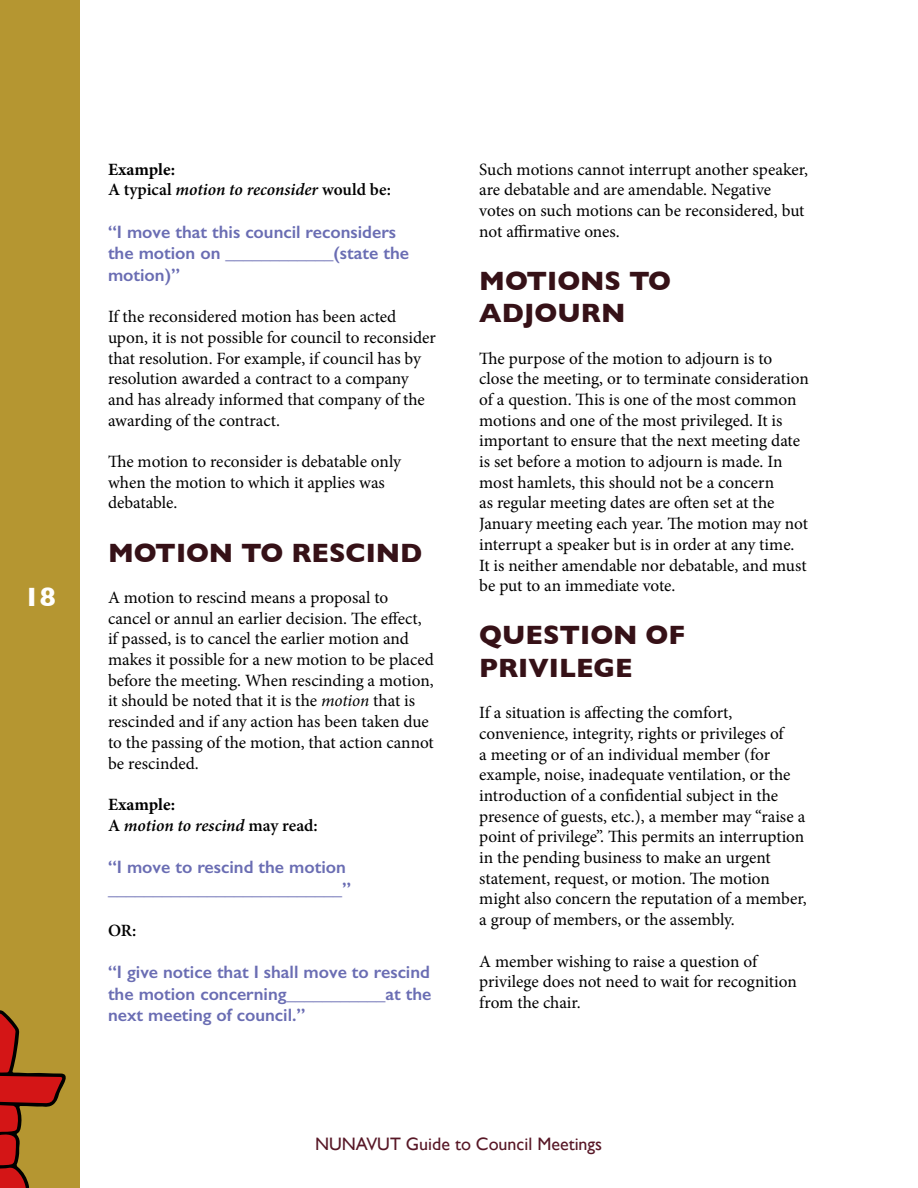
<style>
.page{position:relative;width:918px;height:1188px;background:#fff}
.page>*{position:absolute;margin:0;border:0;box-sizing:border-box;transform-origin:0 0}
.t1{font:700 27px/32.4px "Gill Sans";color:#361117}
.t2{font:700 27px "Gill Sans";color:#fff}
.t3{font:600 18px/21.6px "Gill Sans";color:#6a6db3}
.t4{font:18px "Gill Sans";color:#571726}
.t5{font:17.25px/20.7px "Minion Pro";letter-spacing:-.005em;color:#000}
.t6{font:italic 600 17.25px/20.7px "Minion Pro";letter-spacing:-.005em;color:#000}
.t7{font:600 17.25px "Minion Pro";color:#000}
.s1{font-weight:700;font-style:normal}
.s2{font-style:normal}
.s3{font-style:italic}
</style>
<div class="page">
<div style="left:0;top:0;width:80px;height:1188px;background:#b59631"></div>
<svg style="left:0;top:1010px;width:66px;height:178px"></svg>
<h1 class="t2" style="left:24px;top:576px;width:34px">18</h1>
<p class="t6" style="left:108px;top:158px;width:284px"><span class="s1">Example:<br></span><span class="s2">A typical</span> motion to reconsider <span class="s2">would be:</span></p>
<p class="t3" style="left:108px;top:221px;width:303px">“I move that this council reconsiders the motion on ____________(state the motion)”</p>
<p class="t5" style="left:108px;top:306px;width:329px">If the reconsidered motion has been acted upon, it is not possible for council to reconsider that resolution. For example, if council has by resolution awarded a contract to a company and has already informed that company of the awarding of the contract.</p>
<p class="t5" style="left:108px;top:451px;width:295px">The motion to reconsider is debatable only when the motion to which it applies was debatable.</p>
<h1 class="t1" style="left:108px;top:536px;width:316px">MOTION TO RESCIND</h1>
<p class="t5" style="left:108px;top:587px;width:327px">A motion to rescind means a proposal to cancel or annul an earlier decision. The effect, if passed, is to cancel the earlier motion and makes it possible for a new motion to be placed before the meeting. When rescinding a motion, it should be noted that it is the <span class="s3">motion</span> that is rescinded and if any action has been taken due to the passing of the motion, that action cannot be rescinded.</p>
<p class="t6" style="left:108px;top:794px;width:211px"><span class="s1">Example:<br></span><span class="s2">A</span> motion to rescind <span class="s2">may read:</span></p>
<p class="t3" style="left:108px;top:856px;width:244px">“I move to rescind the motion __________________________”</p>
<p class="t7" style="left:108px;top:919px;width:30px">OR:</p>
<p class="t3" style="left:108px;top:961px;width:325px;text-align:justify">“I give notice that I shall move to rescind the motion concerning___________at the next meeting of council.”</p>
<p class="t5" style="left:479px;top:159px;width:330px">Such motions cannot interrupt another speaker, are debatable and are amendable. Negative votes on such motions can be reconsidered, but not affirmative ones.</p>
<h1 class="t1" style="left:479px;top:264px;width:193px">MOTIONS TO<br>ADJOURN</h1>
<p class="t5" style="left:479px;top:348px;width:331px">The purpose of the motion to adjourn is to close the meeting, or to terminate consideration of a question. This is one of the most common motions and one of the most privileged. It is important to ensure that the next meeting date is set before a motion to adjourn is made. In most hamlets, this should not be a concern<br>as regular meeting dates are often set at the January meeting each year. The motion may not interrupt a speaker but is in order at any time.<br>It is neither amendable nor debatable, and must be put to an immediate vote.</p>
<h1 class="t1" style="left:479px;top:618px;width:208px">QUESTION OF<br>PRIVILEGE</h1>
<p class="t5" style="left:479px;top:702px;width:329px">If a situation is affecting the comfort, convenience, integrity, rights or privileges of<br>a meeting or of an individual member (for example, noise, inadequate ventilation, or the introduction of a confidential subject in the presence of guests, etc.), a member may “raise a point of privilege”. This permits an interruption in the pending business to make an urgent statement, request, or motion. The motion might also concern the reputation of a member, a group of members, or the assembly.</p>
<p class="t5" style="left:479px;top:951px;width:319px">A member wishing to raise a question of privilege does not need to wait for recognition from the chair.</p>
<p class="t4" style="left:315px;top:1133px;width:289px">NUNAVUT Guide to Council Meetings</p>
</div>
